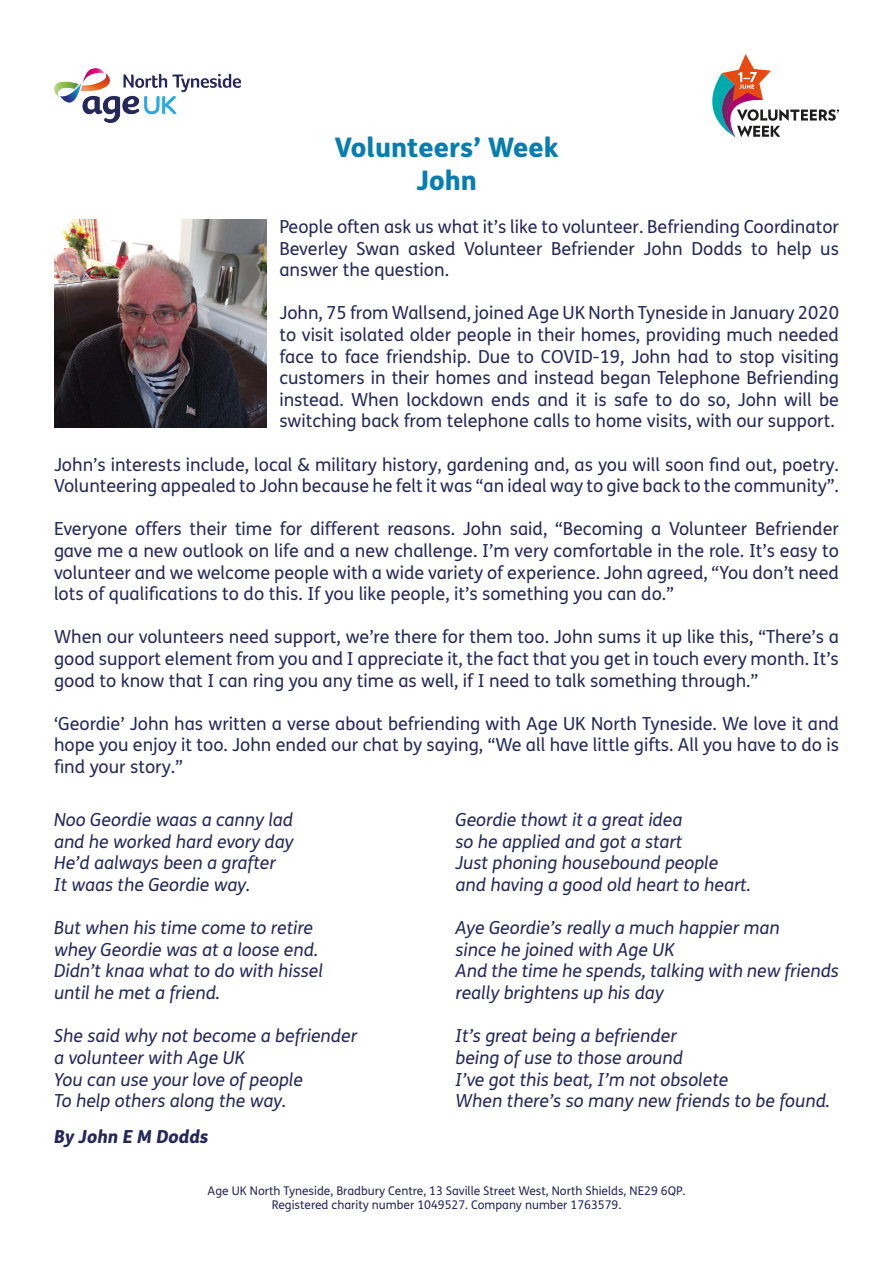
<style>
.page{position:relative;width:893px;height:1263px;background:#fff}
.page>*{position:absolute;margin:0;border:0;box-sizing:border-box;transform-origin:0 0}
.t1{font:800 27px "FS Me";color:#097eae}
.t2{font:18px/21.6px "FS Me";color:#262958;text-align:justify}
.t3{font:italic 18px "FS Me";color:#262958}
.t4{font:italic 800 18px "FS Me";color:#262958}
.t5{font:12px "FS Me";color:#262958}
</style>
<div class="page">
<img style="left:54px;top:219px;width:213px;height:208px">
<img style="left:54px;top:68px;width:187px;height:55px">
<svg style="left:712px;top:54px;width:127px;height:83px"></svg>
<p class="t1" style="left:335px;top:126px;width:225px">Volunteers’ Week</p>
<p class="t1" style="left:416px;top:159px;width:62px">John</p>
<p class="t2" style="left:279px;top:216px;width:561px">People often ask us what it’s like to volunteer. Befriending Coordinator Beverley Swan asked Volunteer Befriender John Dodds to help us answer the question.</p>
<p class="t2" style="left:279px;top:302px;width:561px">John, 75 from Wallsend, joined Age UK North Tyneside in January 2020 to visit isolated older people in their homes, providing much needed face to face friendship. Due to COVID-19, John had to stop visiting customers in their homes and instead began Telephone Befriending instead. When lockdown ends and it is safe to do so, John will be switching back from telephone calls to home visits, with our support.</p>
<p class="t2" style="left:54px;top:453px;width:786px">John’s interests include, local &amp; military history, gardening and, as you will soon find out, poetry.<br>Volunteering appealed to John because he felt it was “an ideal way to give back to the community”.</p>
<p class="t2" style="left:54px;top:518px;width:786px">Everyone offers their time for different reasons. John said, “Becoming a Volunteer Befriender gave me a new outlook on life and a new challenge. I’m very comfortable in the role. It’s easy to volunteer and we welcome people with a wide variety of experience. John agreed, “You don’t need lots of qualifications to do this. If you like people, it’s something you can do.”</p>
<p class="t2" style="left:54px;top:626px;width:787px">When our volunteers need support, we’re there for them too. John sums it up like this, “There’s a good support element from you and I appreciate it, the fact that you get in touch every month. It’s good to know that I can ring you any time as well, if I need to talk something through.”</p>
<p class="t2" style="left:54px;top:712px;width:786px">‘Geordie’ John has written a verse about befriending with Age UK North Tyneside. We love it and hope you enjoy it too. John ended our chat by saying, “We all have little gifts. All you have to do is find your story.”</p>
<p class="t3" style="left:54px;top:807px;width:241px">Noo Geordie waas a canny lad</p>
<p class="t3" style="left:54px;top:829px;width:241px">and he worked hard evory day</p>
<p class="t3" style="left:54px;top:850px;width:223px">He’d aalways been a grafter</p>
<p class="t3" style="left:54px;top:872px;width:198px">It waas the Geordie way.</p>
<p class="t3" style="left:54px;top:915px;width:261px">But when his time come to retire</p>
<p class="t3" style="left:54px;top:937px;width:266px">whey Geordie was at a loose end.</p>
<p class="t3" style="left:54px;top:958px;width:271px">Didn’t knaa what to do with hissel</p>
<p class="t3" style="left:54px;top:980px;width:168px">until he met a friend.</p>
<p class="t3" style="left:54px;top:1023px;width:305px">She said why not become a befriender</p>
<p class="t3" style="left:54px;top:1045px;width:193px">a volunteer with Age UK</p>
<p class="t3" style="left:54px;top:1066px;width:250px">You can use your love of people</p>
<p class="t3" style="left:54px;top:1088px;width:234px">To help others along the way.</p>
<p class="t3" style="left:455px;top:807px;width:228px">Geordie thowt it a great idea</p>
<p class="t3" style="left:455px;top:829px;width:228px">so he applied and got a start</p>
<p class="t3" style="left:455px;top:850px;width:264px">Just phoning housebound people</p>
<p class="t3" style="left:455px;top:872px;width:297px">and having a good old heart to heart.</p>
<p class="t3" style="left:455px;top:915px;width:326px">Aye Geordie’s really a much happier man</p>
<p class="t3" style="left:455px;top:937px;width:221px">since he joined with Age UK</p>
<p class="t3" style="left:455px;top:958px;width:385px">And the time he spends, talking with new friends</p>
<p class="t3" style="left:455px;top:980px;width:210px">really brightens up his day</p>
<p class="t3" style="left:455px;top:1023px;width:223px">It’s great being a befriender</p>
<p class="t3" style="left:455px;top:1045px;width:229px">being of use to those around</p>
<p class="t3" style="left:455px;top:1066px;width:274px">I’ve got this beat, I’m not obsolete</p>
<p class="t3" style="left:455px;top:1088px;width:376px">When there’s so many new friends to be found.</p>
<p class="t4" style="left:54px;top:1122px;width:156px">By John E M Dodds</p>
<p class="t5" style="left:208px;top:1182px;width:479px">Age UK North Tyneside, Bradbury Centre, 13 Saville Street West, North Shields, NE29 6QP.</p>
<p class="t5" style="left:272px;top:1196px;width:351px">Registered charity number 1049527. Company number 1763579.</p>
</div>
